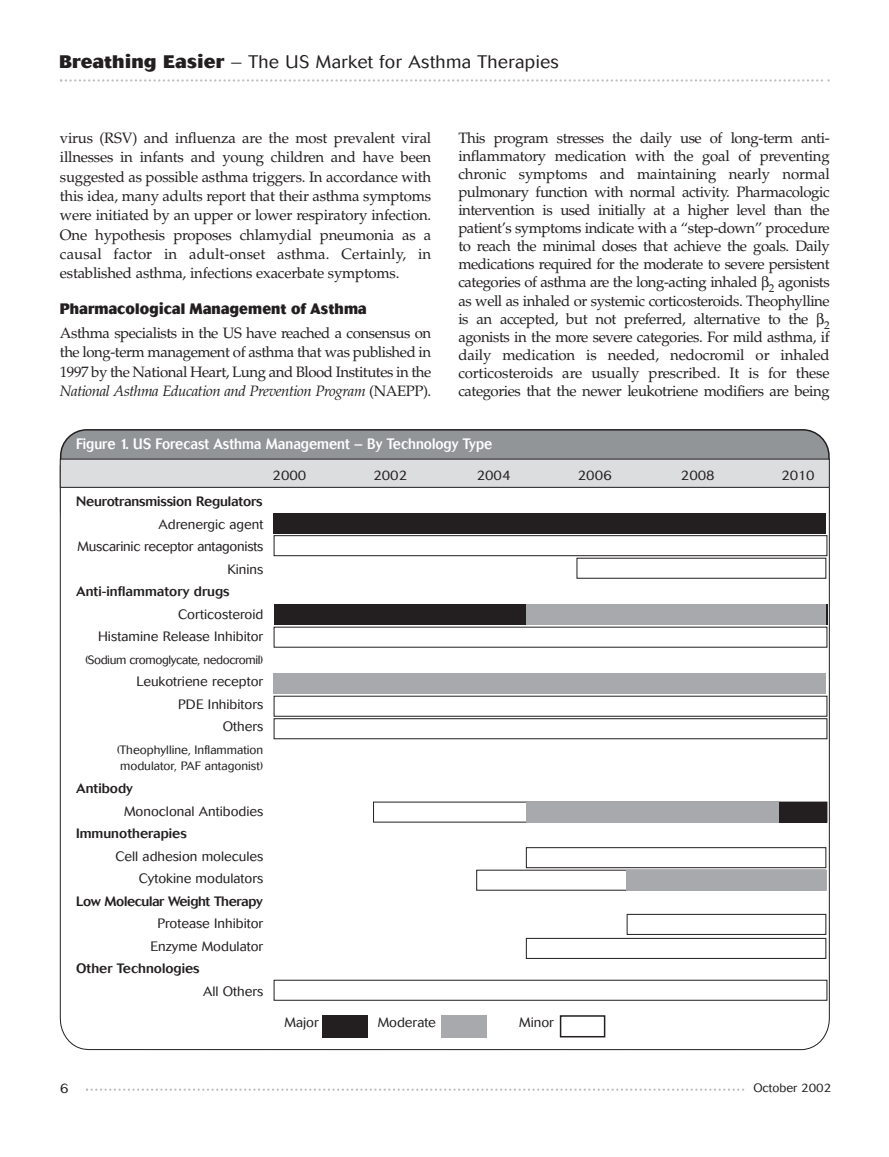
<style>
.page{position:relative;width:889px;height:1157px;background:#fff}
.page>*{position:absolute;margin:0;border:0;box-sizing:border-box;transform-origin:0 0}
.t1{font:300 18px "Cosmos";letter-spacing:.02em;color:#231f20}
.t2{font:15px/18px "Palatino";letter-spacing:-.03em;color:#231f20;text-align:justify}
.t3{font:500 15px "Cosmos";color:#fff;scale:.9 1}
.t4{font:800 15px "Cosmos";letter-spacing:.015em;color:#231f20;scale:.9 1}
.t5{font:300 13.5px/22.5px "Cosmos";color:#231f20;text-align:right}
.t6{font:500 13.5px "Cosmos";color:#231f20}
.t7{font:300 13.5px/22.5px "Cosmos";letter-spacing:-.02em;color:#231f20;text-align:right}
.t8{font:500 13.5px "Cosmos";letter-spacing:-.025em;color:#231f20}
.t9{font:300 12px/16.5px "Cosmos";color:#231f20}
.t10{font:300 12px "Cosmos";letter-spacing:-.03em;color:#231f20}
.s1{font-weight:800}
.s2{font-style:italic}
</style>
<div class="page">
<div style="left:61px;top:430px;width:768px;height:107px;background:#929598;border-radius:26px"></div>
<div style="left:60px;top:429px;width:769px;height:108px;border:2px solid #231f20;border-radius:26px"></div>
<svg style="left:60px;top:465px;width:770px;height:585px"></svg>
<div style="left:60px;top:459px;width:769px;height:28px;background:#dcdddf"></div>
<div style="left:60px;top:459px;width:769px;height:29px;border:1px solid #231f20"></div>
<svg style="left:86px;top:1088px;width:658px;height:2px"></svg>
<svg style="left:60px;top:79px;width:769px;height:3px"></svg>
<div style="left:560px;top:1016px;width:44px;height:20px;background:#fff"></div>
<div style="left:560px;top:1015px;width:45px;height:22px;border:2px solid #231f20"></div>
<div style="left:323px;top:1015px;width:45px;height:22px;background:#231f20"></div>
<div style="left:441px;top:1015px;width:46px;height:22px;background:#a7a9ac"></div>
<div style="left:274px;top:513px;width:552px;height:20px;background:#231f20"></div>
<div style="left:274px;top:535px;width:553px;height:20px;background:#fff"></div>
<div style="left:274px;top:535px;width:553px;height:21px;border:1px solid #231f20"></div>
<div style="left:577px;top:558px;width:249px;height:20px;background:#fff"></div>
<div style="left:274px;top:604px;width:553px;height:20px;background:#231f20"></div>
<div style="left:526px;top:604px;width:300px;height:20px;background:#a7a9ac"></div>
<div style="left:274px;top:673px;width:552px;height:21px;background:#a7a9ac"></div>
<div style="left:274px;top:627px;width:553px;height:20px;background:#fff"></div>
<div style="left:274px;top:696px;width:553px;height:20px;background:#fff"></div>
<div style="left:274px;top:718px;width:553px;height:20px;background:#fff"></div>
<div style="left:274px;top:718px;width:553px;height:21px;border:1px solid #231f20"></div>
<div style="left:526px;top:847px;width:300px;height:20px;background:#fff"></div>
<div style="left:526px;top:847px;width:300px;height:21px;border:1px solid #231f20"></div>
<div style="left:477px;top:870px;width:349px;height:20px;background:#fff"></div>
<div style="left:627px;top:870px;width:199px;height:20px;background:#a7a9ac"></div>
<div style="left:373px;top:802px;width:454px;height:20px;background:#fff"></div>
<div style="left:526px;top:802px;width:301px;height:20px;background:#a7a9ac"></div>
<div style="left:779px;top:802px;width:48px;height:20px;background:#231f20"></div>
<div style="left:627px;top:914px;width:199px;height:20px;background:#fff"></div>
<div style="left:627px;top:914px;width:199px;height:20px;border:1px solid #231f20"></div>
<div style="left:526px;top:938px;width:300px;height:20px;background:#fff"></div>
<div style="left:526px;top:938px;width:300px;height:20px;border:1px solid #231f20"></div>
<div style="left:274px;top:980px;width:553px;height:20px;background:#fff"></div>
<div style="left:274px;top:980px;width:553px;height:20px;border:1px solid #231f20"></div>
<p class="t1" style="left:59px;top:55px;width:501px"><span class="s1">Breathing Easier</span> – The US Market for Asthma Therapies</p>
<p class="t2" style="left:60px;top:130px;width:373px;line-height:19.4px">virus (RSV) and influenza are the most prevalent viral illnesses in infants and young children and have been suggested as possible asthma triggers. In accordance with this idea, many adults report that their asthma symptoms were initiated by an upper or lower respiratory infection.<br>One hypothesis proposes chlamydial pneumonia as a causal factor in adult-onset asthma. Certainly, in established asthma, infections exacerbate symptoms.</p>
<p class="t4" style="left:60px;top:304px;width:342px">Pharmacological Management of Asthma</p>
<p class="t2" style="left:60px;top:325px;width:373px;line-height:19.4px">Asthma specialists in the US have reached a consensus on the long-term management of asthma that was published in 1997 by the National Heart, Lung and Blood Institutes in the <span class="s2">National Asthma Education and Prevention Program</span> (NAEPP).</p>
<p class="t2" style="left:458px;top:131px;width:373px">This program stresses the daily use of long-term anti&shy;inflammatory medication with the goal of preventing chronic symptoms and maintaining nearly normal pulmonary function with normal activity. Pharmacologic intervention is used initially at a higher level than the patient’s symptoms indicate with a “step-down” procedure to reach the minimal doses that achieve the goals. Daily medications required for the moderate to severe persistent categories of asthma are the long-acting inhaled <sub>2</sub> agonists as well as inhaled or systemic corticosteroids. Theophylline is an accepted, but not preferred, alternative to the <sub>2 </sub>agonists in the more severe categories. For mild asthma, if daily medication is needed, nedocromil or inhaled corticosteroids are usually prescribed. It is for these categories that the newer leukotriene modifiers are being</p>
<p class="t3" style="left:76px;top:438px;width:464px">Figure 1. US Forecast Asthma Management – By Technology Type</p>
<p class="t5" style="left:273px;top:465px;width:35px">2000</p>
<p class="t5" style="left:373px;top:465px;width:35px">2002</p>
<p class="t5" style="left:477px;top:465px;width:35px">2004</p>
<p class="t5" style="left:578px;top:465px;width:36px">2006</p>
<p class="t5" style="left:681px;top:465px;width:35px">2008</p>
<p class="t5" style="left:781px;top:465px;width:35px">2010</p>
<p class="t6" style="left:76px;top:497px;width:188px">Neurotransmission Regulators</p>
<p class="t7" style="left:78px;top:514px;width:187px">Adrenergic agent<br>Muscarinic receptor antagonists<br>Kinins</p>
<p class="t6" style="left:76px;top:587px;width:155px">Anti-inflammatory drugs</p>
<p class="t5" style="left:98px;top:604px;width:167px">Corticosteroid<br>Histamine Release Inhibitor</p>
<p class="t10" style="left:85px;top:655px;width:180px">(Sodium cromoglycate, nedocromil)</p>
<p class="t5" style="left:136px;top:672px;width:128px">Leukotriene receptor<br>PDE Inhibitors<br>Others</p>
<p class="t9" style="left:117px;top:742px;width:148px">(Theophylline, Inflammation modulator, PAF antagonist)</p>
<p class="t6" style="left:76px;top:783px;width:58px">Antibody</p>
<p class="t5" style="left:124px;top:801px;width:141px">Monoclonal Antibodies</p>
<p class="t6" style="left:76px;top:828px;width:112px">Immunotherapies</p>
<p class="t5" style="left:116px;top:846px;width:149px">Cell adhesion molecules<br>Cytokine modulators</p>
<p class="t8" style="left:76px;top:896px;width:188px">Low Molecular Weight Therapy</p>
<p class="t5" style="left:150px;top:913px;width:114px;text-align:center">Protease Inhibitor<br>Enzyme Modulator</p>
<p class="t6" style="left:76px;top:963px;width:125px">Other Technologies</p>
<p class="t5" style="left:203px;top:981px;width:62px">All Others</p>
<p class="t5" style="left:284px;top:1012px;width:36px">Major</p>
<p class="t5" style="left:378px;top:1012px;width:60px">Moderate</p>
<p class="t5" style="left:519px;top:1012px;width:36px">Minor</p>
<p class="t5" style="left:60px;top:1078px;width:10px">6</p>
<p class="t9" style="left:753px;top:1080px;width:79px">October 2002</p>
</div>
